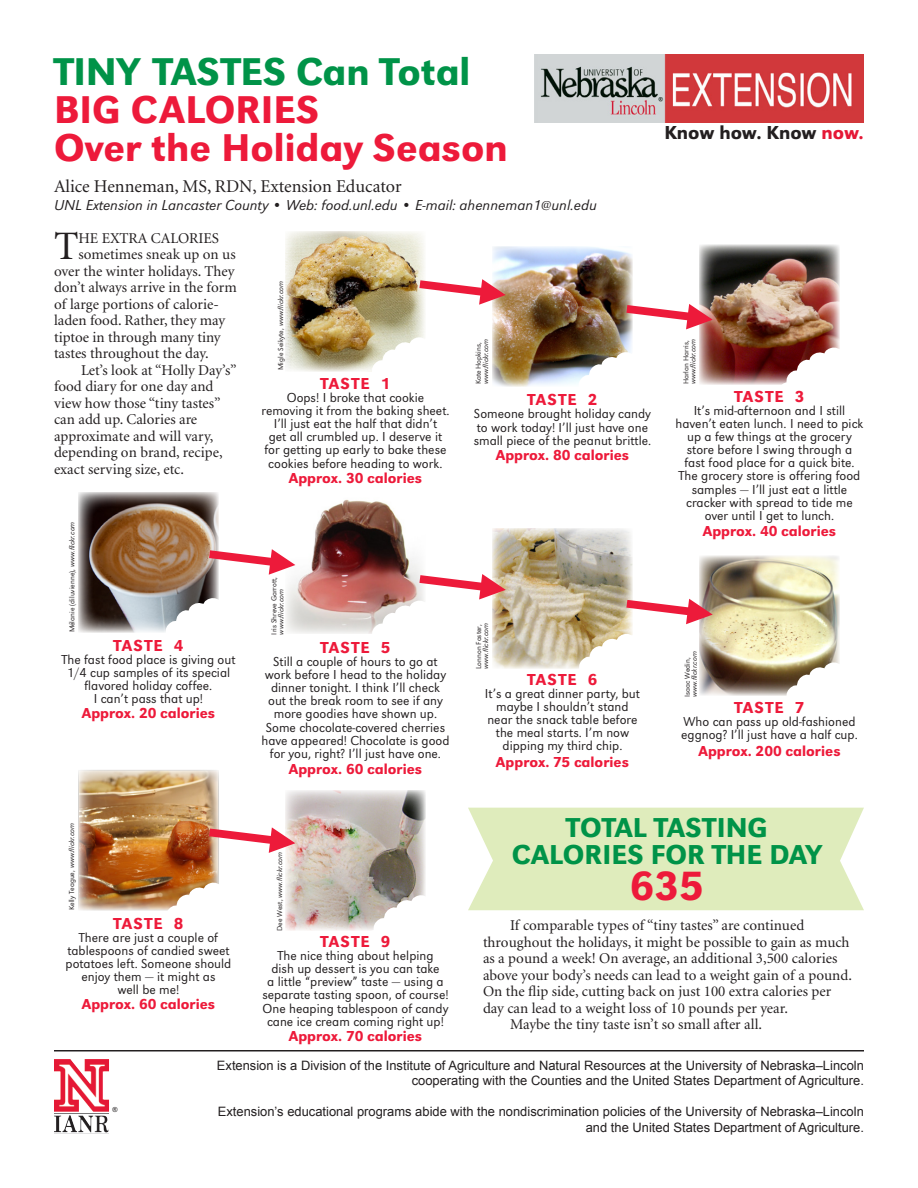
<style>
.page{position:relative;width:918px;height:1188px;background:#fff}
.page>*{position:absolute;margin:0;border:0;box-sizing:border-box;transform-origin:0 0}
.Body_text_--_UNL_Too{font:500 42.45px "URW Grotesk T";color:#ed1a3a}
.Body_text_--_UNL_Too-2{font:40.35px "Minion";color:#231f20}
.Headline_--_UNL_Tool{font:500 40.2px/37.8px "URW Grotesk T";color:#ed1a3a}
.Headline_--_UNL_Tool-2{font:500 40.2px "URW Grotesk T";color:#009348}
.Body_text_--_UNL_Too-3{font:500 28.35px/27px "URW Grotesk T";color:#009348;text-align:center}
.t1{font:500 19.5px "URW Grotesk T";color:#231f20}
.t2{font:18px "Minion";color:#231f20}
.Taste{font:500 16.5px "URW Grotesk T";letter-spacing:.06em;color:#ed1a3a}
.Body_text_--_UNL_Too-4{font:15px/16.5px "Minion";color:#231f20}
.Calories{font:500 15px "URW Grotesk T";color:#ed1a3a}
.t3{font:italic 300 15px "URW Grotesk T";color:#231f20}
.tastes_caption{font:300 13.5px/13.2px "URW Grotesk T";color:#231f20;text-align:center}
.t4{font:12.9px/15.5px "Arial";color:#231f20;text-align:right}
.Photo_credit{font:italic 300 7.5px/7.1px "URW Grotesk T";color:#231f20}
.Photo_credit-2{font:300 7.5px/7.1px "URW Grotesk T";color:#231f20}
.t5{font:6.9px "Arial";color:#231f20}
.s1{color:#e51836}
.s2{font-style:italic}
.s3{font-style:normal}
</style>
<div class="page">
<div style="left:468px;top:808px;width:396px;height:102px;background:#dfecbc"></div>
<img style="left:54px;top:1059px;width:55px;height:75px">
<img style="left:535px;top:54px;width:329px;height:69px">
<hr style="left:54px;top:1050px;width:810px;height:2px;background:#231f20">
<img style="left:285px;top:790px;width:140px;height:141px">
<svg style="left:364px;top:892px;width:61px;height:39px"></svg>
<img style="left:80px;top:772px;width:137px;height:137px">
<svg style="left:156px;top:879px;width:63px;height:32px"></svg>
<img style="left:492px;top:528px;width:140px;height:140px">
<svg style="left:569px;top:631px;width:64px;height:38px"></svg>
<img style="left:286px;top:499px;width:136px;height:135px">
<img style="left:699px;top:556px;width:140px;height:140px">
<svg style="left:777px;top:659px;width:63px;height:37px"></svg>
<img style="left:78px;top:492px;width:140px;height:141px">
<svg style="left:156px;top:595px;width:63px;height:38px"></svg>
<img style="left:285px;top:231px;width:140px;height:140px">
<svg style="left:362px;top:334px;width:63px;height:38px"></svg>
<img style="left:492px;top:246px;width:140px;height:140px">
<svg style="left:569px;top:349px;width:63px;height:37px"></svg>
<img style="left:699px;top:245px;width:140px;height:140px">
<svg style="left:777px;top:344px;width:63px;height:41px"></svg>
<svg style="left:419px;top:279px;width:87px;height:26px"></svg>
<svg style="left:626px;top:304px;width:87px;height:25px"></svg>
<svg style="left:362px;top:574px;width:144px;height:74px"></svg>
<svg style="left:626px;top:599px;width:87px;height:25px"></svg>
<svg style="left:209px;top:549px;width:86px;height:26px"></svg>
<svg style="left:209px;top:827px;width:86px;height:26px"></svg>
<p class="Headline_--_UNL_Tool-2" style="left:54px;top:49px;width:418px">TINY TASTES Can Total</p>
<p class="Headline_--_UNL_Tool" style="left:54px;top:90px;width:455px">BIG CALORIES<br>Over the Holiday Season</p>
<p class="t2" style="left:54px;top:177px;width:349px">Alice Henneman, MS, RDN, Extension Educator</p>
<p class="t3" style="left:54px;top:196px;width:544px">UNL Extension in Lancaster County • Web: food.unl.edu • E-mail: ahenneman1@unl.edu</p>
<p class="t1" style="left:664px;top:121px;width:201px">Know how. Know <span class="s1">now.</span></p>
<p class="Body_text_--_UNL_Too-2" style="left:54px;top:226px;width:26px">T</p>
<p class="Body_text_--_UNL_Too-4" style="left:78px;top:230px;width:142px">HE EXTRA CALORIES</p>
<p class="Body_text_--_UNL_Too-4" style="left:78px;top:247px;width:159px">sometimes sneak up on us</p>
<p class="Body_text_--_UNL_Too-4" style="left:54px;top:263px;width:182px">over the winter holidays. They</p>
<p class="Body_text_--_UNL_Too-4" style="left:54px;top:280px;width:184px">don’t always arrive in the form</p>
<p class="Body_text_--_UNL_Too-4" style="left:54px;top:296px;width:166px">of large portions of calorie-</p>
<p class="Body_text_--_UNL_Too-4" style="left:54px;top:313px;width:173px">laden food. Rather, they may</p>
<p class="Body_text_--_UNL_Too-4" style="left:54px;top:329px;width:168px">tiptoe in through many tiny</p>
<p class="Body_text_--_UNL_Too-4" style="left:54px;top:346px;width:156px">tastes throughout the day.</p>
<p class="Body_text_--_UNL_Too-4" style="left:54px;top:362px;width:184px;text-indent:27px">Let’s look at “Holly Day’s” food diary for one day and view how those “tiny tastes” can add up. Calories are approximate and will vary, depending on brand, recipe, exact serving size, etc.</p>
<p class="Photo_credit-2" style="left:68px;top:632px;width:112px;rotate:-90deg">Mélanie (diluvienne), <span class="s2">www.flickr.com</span></p>
<p class="Taste" style="left:114px;top:636px;width:71px">TASTE 4</p>
<p class="tastes_caption" style="left:61px;top:653px;width:176px">The fast food place is giving out<br>1/4 cup samples of its special flavored holiday coffee.<br>I can’t pass that up!</p>
<p class="Calories" style="left:82px;top:705px;width:135px">Approx. 20 calories</p>
<p class="Photo_credit" style="left:68px;top:910px;width:89px;rotate:-90deg"><span class="s3">Kelly Teague,</span> www.flickr.com</p>
<p class="Taste" style="left:114px;top:914px;width:71px">TASTE 8</p>
<p class="tastes_caption" style="left:66px;top:931px;width:167px">There are just a couple of tablespoons of candied sweet potatoes left. Someone should enjoy them — it might as<br>well be me!</p>
<p class="Calories" style="left:82px;top:996px;width:135px">Approx. 60 calories</p>
<p class="Photo_credit" style="left:277px;top:370px;width:91px;rotate:-90deg"><span class="s3">Migle Seikyte,</span> www.flickr.com</p>
<p class="Taste" style="left:321px;top:374px;width:71px">TASTE 1</p>
<p class="tastes_caption" style="left:261px;top:391px;width:190px">Oops! I broke that cookie removing it from the baking sheet.<br>I’ll just eat the half that didn’t<br>get all crumbled up. I deserve it for getting up early to bake these cookies before heading to work.</p>
<p class="Calories" style="left:289px;top:469px;width:135px">Approx. 30 calories</p>
<p class="Photo_credit-2" style="left:271px;top:634px;width:59px;rotate:-90deg">Iris Shreve Garrott, <span class="s2">www.flickr.com</span></p>
<p class="Taste" style="left:321px;top:638px;width:71px">TASTE 5</p>
<p class="tastes_caption" style="left:261px;top:655px;width:190px">Still a couple of hours to go at work before I head to the holiday dinner tonight. I think I’ll check out the break room to see if any more goodies have shown up.<br>Some chocolate-covered cherries have appeared! Chocolate is good for you, right? I’ll just have one.</p>
<p class="Calories" style="left:289px;top:761px;width:135px">Approx. 60 calories</p>
<p class="Photo_credit" style="left:276px;top:931px;width:80px;rotate:-90deg"><span class="s3">Dee West,</span> www.flickr.com</p>
<p class="Taste" style="left:321px;top:932px;width:71px">TASTE 9</p>
<p class="tastes_caption" style="left:262px;top:949px;width:188px">The nice thing about helping<br>dish up dessert is you can take<br>a little “preview” taste — using a separate tasting spoon, of course!<br>One heaping tablespoon of candy cane ice cream coming right up!</p>
<p class="Calories" style="left:289px;top:1027px;width:135px">Approx. 70 calories</p>
<p class="Photo_credit" style="left:475px;top:384px;width:47px;rotate:-90deg"><span class="s3">Kate Hopkins, </span>www.flickr.com</p>
<p class="Photo_credit" style="left:682px;top:384px;width:47px;rotate:-90deg"><span class="s3">Harlan Harris, </span>www.flickr.com</p>
<p class="Taste" style="left:528px;top:390px;width:71px">TASTE 2</p>
<p class="tastes_caption" style="left:474px;top:407px;width:179px;text-align:left">Someone brought holiday candy to work today! I’ll just have one small piece of the peanut brittle.</p>
<p class="Calories" style="left:496px;top:446px;width:135px">Approx. 80 calories</p>
<p class="Taste" style="left:735px;top:387px;width:71px">TASTE 3</p>
<p class="tastes_caption" style="left:676px;top:404px;width:189px">It’s mid-afternoon and I still haven’t eaten lunch. I need to pick up a few things at the grocery store before I swing through a fast food place for a quick bite.<br>The grocery store is offering food samples — I’ll just eat a little cracker with spread to tide me over until I get to lunch.</p>
<p class="Calories" style="left:703px;top:523px;width:135px">Approx. 40 calories</p>
<p class="Photo_credit" style="left:475px;top:669px;width:47px;rotate:-90deg"><span class="s3">Lonnon Foster, </span>www.flickr.com</p>
<p class="Taste" style="left:528px;top:670px;width:71px">TASTE 6</p>
<p class="tastes_caption" style="left:485px;top:687px;width:157px">It’s a great dinner party, but maybe I shouldn’t stand near the snack table before the meal starts. I’m now dipping my third chip.</p>
<p class="Calories" style="left:496px;top:753px;width:135px">Approx. 75 calories</p>
<p class="Photo_credit" style="left:684px;top:697px;width:47px;rotate:-90deg"><span class="s3">Isaac Wedin, </span>www.flickr.com</p>
<p class="Taste" style="left:735px;top:698px;width:71px">TASTE 7</p>
<p class="tastes_caption" style="left:681px;top:715px;width:178px;text-align:left">Who can pass up old-fashioned eggnog? I’ll just have a half cup.</p>
<p class="Calories" style="left:698px;top:742px;width:144px">Approx. 200 calories</p>
<p class="Body_text_--_UNL_Too-3" style="left:512px;top:813px;width:312px">TOTAL TASTING<br>CALORIES FOR THE DAY</p>
<p class="Body_text_--_UNL_Too" style="left:630px;top:861px;width:76px">635</p>
<p class="Body_text_--_UNL_Too-4" style="left:483px;top:918px;width:371px;text-indent:27px">If comparable types of “tiny tastes” are continued throughout the holidays, it might be possible to gain as much as a pound a week! On average, an additional 3,500 calories above your body’s needs can lead to a weight gain of a pound.<br>On the flip side, cutting back on just 100 extra calories per day can lead to a weight loss of 10 pounds per year.</p>
<p class="Body_text_--_UNL_Too-4" style="left:510px;top:1017px;width:254px">Maybe the tiny taste isn’t so small after all.</p>
<p class="t5" style="left:112px;top:1105px;width:7px">®</p>
<p class="t4" style="left:217px;top:1058px;width:649px">Extension is a Division of the Institute of Agriculture and Natural Resources at the University of Nebraska–Lincoln cooperating with the Counties and the United States Department of Agriculture.</p>
<p class="t4" style="left:218px;top:1104px;width:648px">Extension’s educational programs abide with the nondiscrimination policies of the University of Nebraska–Lincoln and the United States Department of Agriculture.</p>
</div>
